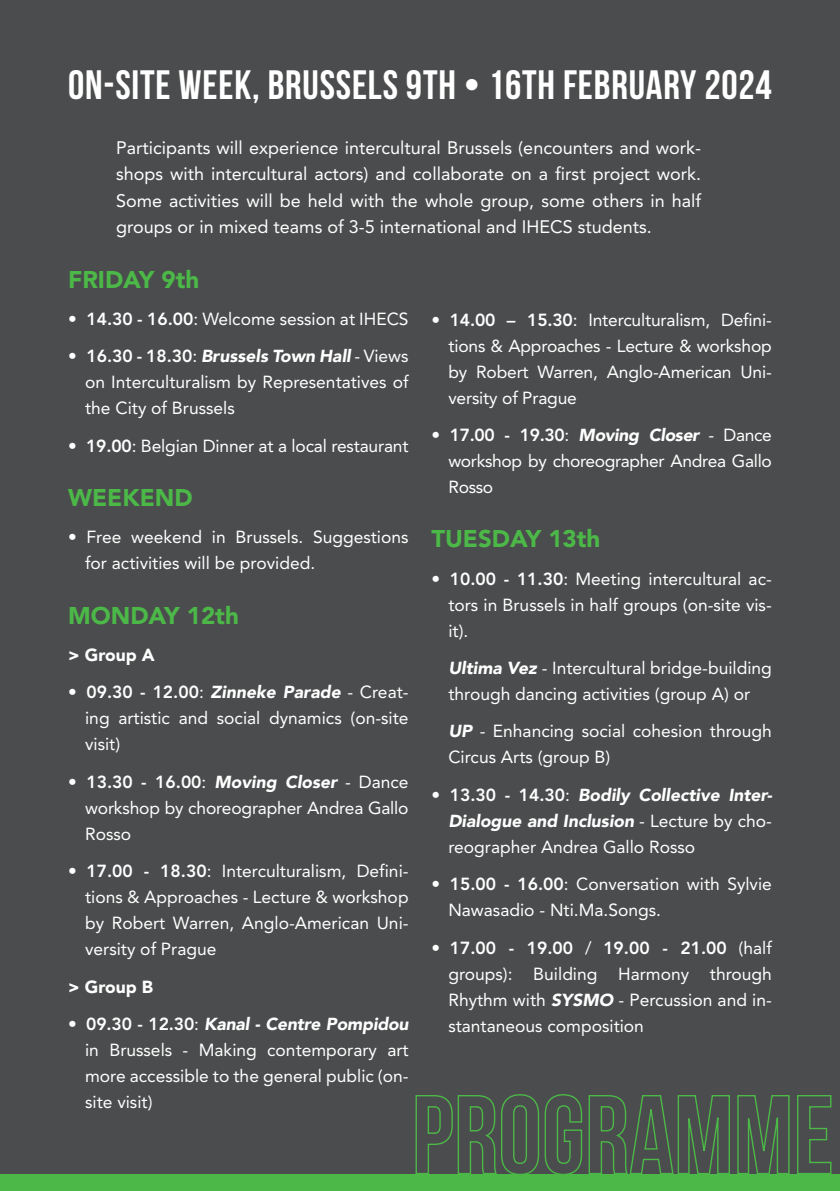
<style>
.page{position:relative;width:840px;height:1191px;background:#fff}
.page>*{position:absolute;margin:0;border:0;box-sizing:border-box;transform-origin:0 0}
.intertitre{font:700 41px "Bebas Neue";letter-spacing:.02em;color:#fff}
.DAY___SOUS_TITRE{font:900 24px "Avenir LT Std";color:#4cb848}
.TEXTE_COURANT_PROGRAMME{font:18px/26.4px "Avenir LT Std";color:#fff;text-align:justify}
.TEXTE_COURANT_PROGRAMME-2{font:17.4px/26px "Avenir LT Std";color:#fff;text-align:justify}
.BULLET_PROGRAMME{font:17.4px/26px "Avenir LT Std";color:#fff;text-align:justify}
.TEXTE_COURANT_PROGRAMME-3{font:900 17.4px "Avenir LT Std";color:#fff}
.BULLET_PROGRAMME-2{font:900 17.4px "Avenir LT Std";color:#fff}
.s1{font-weight:800}
.s2{font-family:"Avenir";font-weight:900;font-style:italic}
</style>
<div class="page">
<div style="left:0;top:0;width:839px;height:1174px;background:#4b4c4d"></div>
<svg style="left:415px;top:1094px;width:416px;height:80px"></svg>
<div style="left:0;top:1174px;width:839px;height:17px;background:#4cb848"></div>
<p class="intertitre" style="left:68px;top:62px;width:704px">ON-SITE WEEK, BRUSSELS 9TH • 16TH FEBRUARY 2024</p>
<p class="TEXTE_COURANT_PROGRAMME" style="left:116px;top:135px;width:586px">Participants will experience intercultural Brussels (encounters and work&shy;shops with intercultural actors) and collaborate on a first project work.<br>Some activities will be held with the whole group, some others in half groups or in mixed teams of 3-5 international and IHECS students.</p>
<p class="DAY___SOUS_TITRE" style="left:68px;top:265px;width:133px">FRIDAY 9th</p>
<p class="BULLET_PROGRAMME" style="left:68px;top:306px;width:342px">• <span class="s1">14.30 - 16.00</span>: Welcome session at IHECS</p>
<p class="TEXTE_COURANT_PROGRAMME-2" style="left:85px;top:343px;width:325px;text-indent:-17px">• <span class="s1">16.30 - 18.30</span>: <span class="s2">Brussels Town Hall</span> - Views on Interculturalism by Representatives of the City of Brussels</p>
<p class="BULLET_PROGRAMME" style="left:68px;top:433px;width:342px">• <span class="s1">19.00</span>: Belgian Dinner at a local restaurant</p>
<p class="DAY___SOUS_TITRE" style="left:68px;top:483px;width:126px">WEEKEND</p>
<p class="BULLET_PROGRAMME" style="left:85px;top:524px;width:325px;text-indent:-17px">• Free weekend in Brussels. Suggestions for activities will be provided.</p>
<p class="DAY___SOUS_TITRE" style="left:68px;top:601px;width:172px">MONDAY 12th</p>
<p class="TEXTE_COURANT_PROGRAMME-3" style="left:68px;top:644px;width:88px">&gt; Group A</p>
<p class="TEXTE_COURANT_PROGRAMME-2" style="left:85px;top:679px;width:325px;text-indent:-17px">• <span class="s1">09.30 - 12.00</span>: <span class="s2">Zinneke Parade</span> - Creat&shy;ing artistic and social dynamics (on-site visit)</p>
<p class="TEXTE_COURANT_PROGRAMME-2" style="left:85px;top:769px;width:325px;text-indent:-17px">• <span class="s1">13.30 - 16.00</span>: <span class="s2">Moving Closer</span> - Dance workshop by choreographer Andrea Gallo Rosso</p>
<p class="BULLET_PROGRAMME" style="left:85px;top:858px;width:325px;text-indent:-17px">• <span class="s1">17.00 - 18.30</span>: Interculturalism, Defini&shy;tions &amp; Approaches - Lecture &amp; workshop by Robert Warren, Anglo-American Uni&shy;versity of Prague</p>
<p class="BULLET_PROGRAMME-2" style="left:68px;top:976px;width:87px">&gt; Group B</p>
<p class="TEXTE_COURANT_PROGRAMME-2" style="left:85px;top:1011px;width:325px;text-indent:-17px">• <span class="s1">09.30 - 12.30</span>: <span class="s2">Kanal - Centre Pompidou </span>in Brussels - Making contemporary art more accessible to the general public (on&shy;site visit)</p>
<p class="BULLET_PROGRAMME" style="left:448px;top:307px;width:325px;text-indent:-17px">• <span class="s1">14.00 – 15.30</span>: Interculturalism, Defini&shy;tions &amp; Approaches - Lecture &amp; workshop by Robert Warren, Anglo-American Uni&shy;versity of Prague</p>
<p class="TEXTE_COURANT_PROGRAMME-2" style="left:448px;top:422px;width:325px;text-indent:-17px">• <span class="s1">17.00 - 19.30</span>: <span class="s2">Moving Closer</span> - Dance workshop by choreographer Andrea Gallo Rosso</p>
<p class="DAY___SOUS_TITRE" style="left:431px;top:524px;width:170px">TUESDAY 13th</p>
<p class="BULLET_PROGRAMME" style="left:448px;top:566px;width:325px;text-indent:-17px">• <span class="s1">10.00 - 11.30</span>: Meeting intercultural ac&shy;tors in Brussels in half groups (on-site vis&shy;it).</p>
<p class="TEXTE_COURANT_PROGRAMME-2" style="left:448px;top:655px;width:325px"><span class="s2">Ultima Vez</span> - Intercultural bridge-building through dancing activities (group A) or</p>
<p class="TEXTE_COURANT_PROGRAMME-2" style="left:448px;top:718px;width:325px"><span class="s2">UP</span> - Enhancing social cohesion through<br>Circus Arts (group B)</p>
<p class="TEXTE_COURANT_PROGRAMME-2" style="left:448px;top:782px;width:325px;text-indent:-17px">• <span class="s1">13.30 - 14.30</span>: <span class="s2">Bodily Collective Inter-Dialogue and Inclusion</span> - Lecture by cho&shy;reographer Andrea Gallo Rosso</p>
<p class="BULLET_PROGRAMME" style="left:448px;top:871px;width:325px;text-indent:-17px">• <span class="s1">15.00 - 16.00</span>: Conversation with Sylvie<br>Nawasadio - Nti.Ma.Songs.</p>
<p class="TEXTE_COURANT_PROGRAMME-2" style="left:448px;top:934px;width:325px;text-indent:-17px">• <span class="s1">17.00 - 19.00</span> / <span class="s1">19.00 - 21.00</span> (half groups): Building Harmony through Rhythm with <span class="s2">SYSMO</span> - Percussion and in&shy;stantaneous composition</p>
</div>
